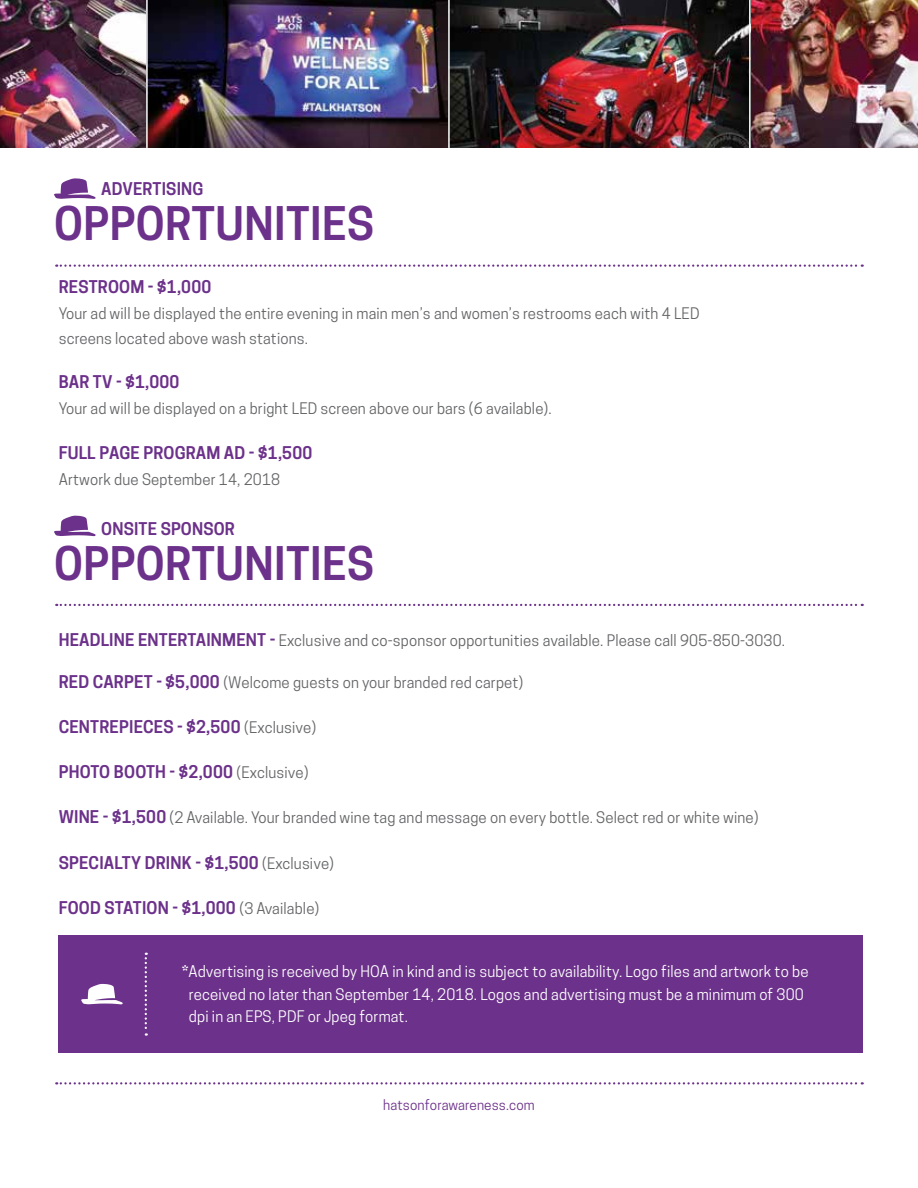
<style>
.page{position:relative;width:918px;height:1188px;background:#fff}
.page>*{position:absolute;margin:0;border:0;box-sizing:border-box;transform-origin:0 0}
.t1{font:600 43.5px "Cooper Hewitt";letter-spacing:.01em;color:#6c318a}
.t2{font:600 16.5px "Cooper Hewitt";letter-spacing:.01em;color:#6c318a}
.t3{font:15px/25.8px "Cooper Hewitt";letter-spacing:.01em;color:#636466}
.t4{font:15px/22.5px "Cooper Hewitt";letter-spacing:.01em;color:#fff}
.t5{font:13.5px "Cooper Hewitt";letter-spacing:.01em;color:#6c318a}
.s1{font-weight:600;font-size:16.5px;color:#6c318a}
.s2{font-weight:400;font-size:15px;color:#636466}
.s3{font-weight:700}
</style>
<div class="page">
<img style="left:751px;top:0;width:167px;height:148px">
<div style="left:59px;top:935px;width:804px;height:118px;background:#6c318a"></div>
<svg style="left:56px;top:265px;width:807px;height:2px"></svg>
<svg style="left:56px;top:604px;width:807px;height:2px"></svg>
<svg style="left:54px;top:178px;width:42px;height:21px"></svg>
<svg style="left:54px;top:515px;width:42px;height:21px"></svg>
<svg style="left:81px;top:984px;width:42px;height:21px"></svg>
<svg style="left:145px;top:953px;width:2px;height:83px"></svg>
<svg style="left:56px;top:1082px;width:807px;height:2px"></svg>
<img style="left:0;top:0;width:749px;height:148px">
<hr style="left:448px;top:0;width:2px;height:148px;background:#fff">
<hr style="left:146px;top:0;width:2px;height:148px;background:#fff">
<p class="t2" style="left:101px;top:179px;width:104px">ADVERTISING</p>
<h1 class="t1" style="left:54px;top:198px;width:322px">OPPORTUNITIES</h1>
<p class="t2" style="left:59px;top:277px;width:154px">RESTROOM - $1,000</p>
<p class="t3" style="left:59px;top:300px;width:642px">Your ad will be displayed the entire evening in main men’s and women’s restrooms each with 4 LED screens located above wash stations.</p>
<p class="t2" style="left:59px;top:372px;width:122px">BAR TV - $1,000</p>
<p class="t3" style="left:59px;top:396px;width:495px">Your ad will be displayed on a bright LED screen above our bars (6 available).</p>
<p class="t2" style="left:59px;top:443px;width:255px">FULL PAGE PROGRAM AD - $1,500</p>
<p class="t3" style="left:59px;top:466px;width:223px">Artwork due September 14, 2018</p>
<p class="t2" style="left:101px;top:519px;width:135px">ONSITE SPONSOR</p>
<h1 class="t1" style="left:54px;top:538px;width:322px">OPPORTUNITIES</h1>
<p class="t3" style="left:59px;top:627px;width:728px"><span class="s1">HEADLINE ENTERTAINMENT -</span> Exclusive and co-sponsor opportunities available. Please call 905-850-3030.</p>
<p class="t3" style="left:59px;top:669px;width:466px"><span class="s1">RED CARPET - $5,000</span> (Welcome guests on your branded red carpet)</p>
<p class="t2" style="left:59px;top:717px;width:259px">CENTREPIECES - $2,500 <span class="s2">(Exclusive)</span></p>
<p class="t2" style="left:59px;top:762px;width:251px">PHOTO BOOTH - $2,000 <span class="s2">(Exclusive)</span></p>
<p class="t3" style="left:59px;top:805px;width:701px"><span class="s1">WINE - $1,500</span> (2 Available. Your branded wine tag and message on every bottle. Select red or white wine)</p>
<p class="t2" style="left:59px;top:853px;width:277px">SPECIALTY DRINK - $1,500 <span class="s2">(Exclusive)</span></p>
<p class="t2" style="left:59px;top:898px;width:262px">FOOD STATION - $1,000 <span class="s2">(3 Available)</span></p>
<p class="t4" style="left:189px;top:960px;width:621px;text-indent:-7px"><span class="s3">*</span>Advertising is received by HOA in kind and is subject to availability. Logo files and artwork to be received no later than September 14, 2018. Logos and advertising must be a minimum of 300 dpi in an EPS, PDF or Jpeg format.</p>
<p class="t5" style="left:383px;top:1097px;width:153px">hatsonforawareness.com</p>
</div>
